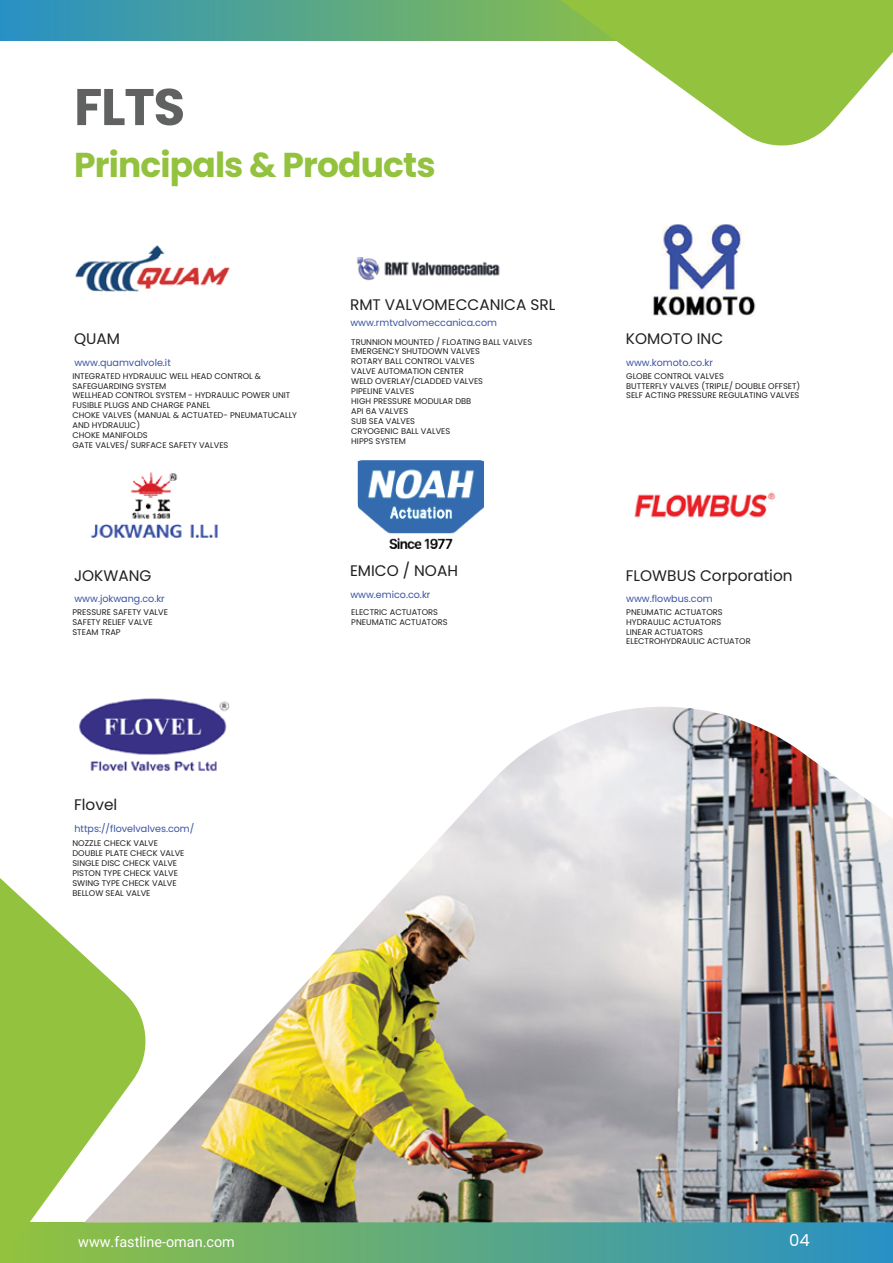
<style>
.page{position:relative;width:893px;height:1263px;background:#fff}
.page>*{position:absolute;margin:0;border:0;box-sizing:border-box;transform-origin:0 0}
.t1{font:700 51.45px "Poppins";color:#606161}
.t2{font:700 34.5px "Poppins";letter-spacing:-.025em;color:#93c23e}
.t3{font:16.5px "Poppins";color:#fff}
.t4{font:15.3px "Poppins";color:#231f20}
.t5{font:14.4px "Roboto";color:#fff}
.t6{font:9.6px "Poppins";color:#3953a4}
.t7{font:8.25px/9.9px "Poppins";color:#231f20}
</style>
<div class="page">
<svg style="left:0;top:0;width:560px;height:40px;background:#53a48e"></svg>
<svg style="left:560px;top:0;width:333px;height:146px;fill:#93c23e"></svg>
<svg style="left:153px;top:1222px;width:740px;height:41px;background:#54a48c"></svg>
<svg style="left:0;top:878px;width:153px;height:385px;background:#a1ca5b"></svg>
<img style="left:75px;top:245px;width:155px;height:47px">
<img style="left:653px;top:224px;width:103px;height:92px">
<img style="left:358px;top:460px;width:126px;height:89px">
<img style="left:90px;top:472px;width:128px;height:66px">
<img style="left:634px;top:492px;width:142px;height:26px">
<img style="left:79px;top:698px;width:151px;height:39px">
<img style="left:84px;top:707px;width:809px;height:515px">
<img style="left:356px;top:257px;width:144px;height:24px">
<h1 class="t1" style="left:74px;top:77px;width:113px">FLTS</h1>
<h2 class="t2" style="left:74px;top:144px;width:363px">Principals &amp; Products</h2>
<h3 class="t4" style="left:350px;top:296px;width:207px">RMT VALVOMECCANICA SRL</h3>
<p class="t6" style="left:350px;top:317px;width:148px">www.rmtvalvomeccanica.com</p>
<h3 class="t4" style="left:74px;top:330px;width:47px">QUAM</h3>
<p class="t6" style="left:74px;top:357px;width:98px">www.quamvalvole.it</p>
<p class="t7" style="left:72px;top:371px;width:226px">INTEGRATED HYDRAULIC WELL HEAD CONTROL &amp;<br>SAFEGUARDING SYSTEM<br>WELLHEAD CONTROL SYSTEM - HYDRAULIC POWER UNIT<br>FUSIBLE PLUGS AND CHARGE PANEL<br>CHOKE VALVES (MANUAL &amp; ACTUATED- PNEUMATUCALLY<br>AND HYDRAULIC)<br>CHOKE MANIFOLDS<br>GATE VALVES/ SURFACE SAFETY VALVES</p>
<p class="t7" style="left:351px;top:337px;width:182px">TRUNNION MOUNTED / FLOATING BALL VALVES<br>EMERGENCY SHUTDOWN VALVES<br>ROTARY BALL CONTROL VALVES<br>VALVE AUTOMATION CENTER<br>WELD OVERLAY/CLADDED VALVES<br>PIPELINE VALVES<br>HIGH PRESSURE MODULAR DBB<br>API 6A VALVES<br>SUB SEA VALVES<br>CRYOGENIC BALL VALVES<br>HIPPS SYSTEM</p>
<h3 class="t4" style="left:626px;top:330px;width:99px">KOMOTO INC</h3>
<p class="t6" style="left:626px;top:357px;width:88px">www.komoto.co.kr</p>
<p class="t7" style="left:626px;top:371px;width:176px">GLOBE CONTROL VALVES<br>BUTTERFLY VALVES (TRIPLE/ DOUBLE OFFSET)<br>SELF ACTING PRESSURE REGULATING VALVES</p>
<h3 class="t4" style="left:74px;top:566px;width:79px">JOKWANG</h3>
<h3 class="t4" style="left:350px;top:562px;width:109px">EMICO / NOAH</h3>
<h3 class="t4" style="left:626px;top:566px;width:168px">FLOWBUS Corporation</h3>
<p class="t6" style="left:74px;top:593px;width:92px">www.jokwang.co.kr</p>
<p class="t6" style="left:350px;top:589px;width:82px">www.emico.co.kr</p>
<p class="t6" style="left:626px;top:593px;width:88px">www.flowbus.com</p>
<p class="t7" style="left:72px;top:607px;width:97px">PRESSURE SAFETY VALVE<br>SAFETY RELIEF VALVE<br>STEAM TRAP</p>
<p class="t7" style="left:351px;top:607px;width:98px">ELECTRIC ACTUATORS<br>PNEUMATIC ACTUATORS</p>
<p class="t7" style="left:626px;top:607px;width:126px">PNEUMATIC ACTUATORS<br>HYDRAULIC ACTUATORS<br>LINEAR ACTUATORS<br>ELECTROHYDRAULIC ACTUATOR</p>
<h3 class="t4" style="left:74px;top:796px;width:45px">Flovel</h3>
<p class="t6" style="left:74px;top:823px;width:121px">https://flovelvalves.com/</p>
<p class="t7" style="left:72px;top:839px;width:114px">NOZZLE CHECK VALVE<br>DOUBLE PLATE CHECK VALVE<br>SINGLE DISC CHECK VALVE<br>PISTON TYPE CHECK VALVE<br>SWING TYPE CHECK VALVE<br>BELLOW SEAL VALVE</p>
<h3 class="t5" style="left:78px;top:1231px;width:158px">www.fastline-oman.com</h3>
<h3 class="t3" style="left:789px;top:1231px;width:22px">04</h3>
</div>
